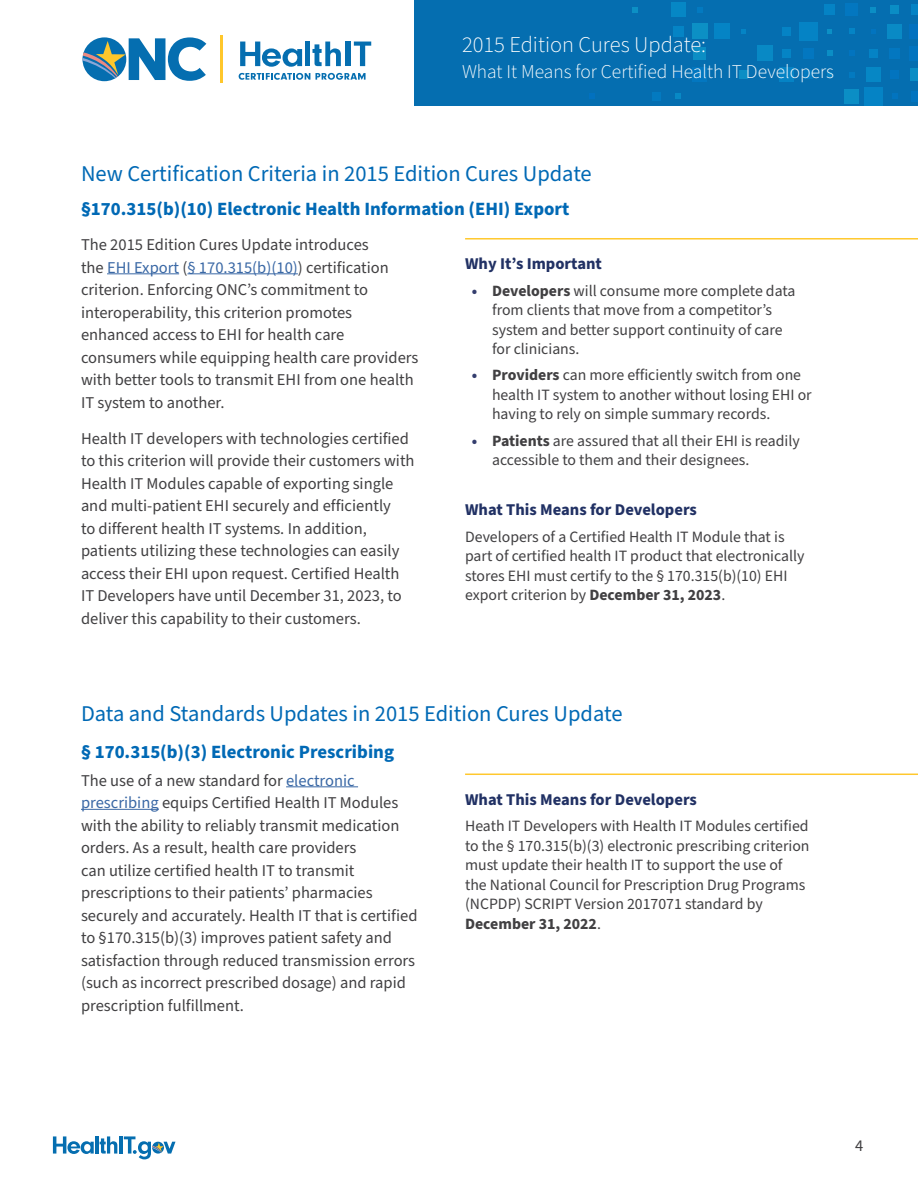
<style>
.page{position:relative;width:918px;height:1188px;background:#fff}
.page>*{position:absolute;margin:0;border:0;box-sizing:border-box;transform-origin:0 0}
.t1{font:22.5px "Source Sans Pro";color:#0069b5}
.t2{font:300 22.5px "Source Sans Pro";color:#fff}
.t3{font:300 19.5px "Source Sans Pro";color:#fff}
.t4{font:700 18.75px "Source Sans Pro";color:#0069b5}
.Body_Text{font:16.5px/22.5px "Source Sans Pro";color:#414042}
.t5{font:700 16.5px "Source Sans Pro";color:#213164}
.Sidebar_-No_Bullet{font:15.75px/19.5px "Source Sans Pro";color:#414042}
.s1{color:#3a68a5}
.s2{font-weight:700;color:#343e6e}
.s3{font-weight:700}
</style>
<div class="page">
<div style="left:414px;top:0;width:504px;height:106px;background:#056eb0"></div>
<div style="left:891px;top:5px;width:8px;height:9px;background:#0a8dc5"></div>
<div style="left:782px;top:27px;width:9px;height:9px;background:#0583c5"></div>
<div style="left:891px;top:70px;width:8px;height:9px;background:#0274bf"></div>
<div style="left:869px;top:49px;width:9px;height:8px;background:#0583c5"></div>
<div style="left:804px;top:70px;width:9px;height:9px;background:#037ac0"></div>
<div style="left:782px;top:49px;width:9px;height:8px;background:#0584c5"></div>
<div style="left:739px;top:70px;width:9px;height:9px;background:#0b8ec5"></div>
<div style="left:652px;top:92px;width:9px;height:9px;background:#037ac0"></div>
<svg style="left:871px;top:29px;width:4px;height:5px"></svg>
<svg style="left:828px;top:29px;width:4px;height:5px"></svg>
<svg style="left:741px;top:29px;width:4px;height:5px"></svg>
<svg style="left:828px;top:73px;width:4px;height:4px"></svg>
<div style="left:799px;top:22px;width:19px;height:19px;background:#0583c5"></div>
<div style="left:864px;top:87px;width:19px;height:19px;background:#0583c5"></div>
<div style="left:909px;top:24px;width:9px;height:15px;background:#0271bf"></div>
<div style="left:888px;top:24px;width:14px;height:15px;background:#098ac5"></div>
<div style="left:909px;top:46px;width:9px;height:14px;background:#0274bf"></div>
<div style="left:866px;top:68px;width:14px;height:14px;background:#0687c5"></div>
<div style="left:844px;top:89px;width:15px;height:15px;background:#0b8ec5"></div>
<div style="left:779px;top:68px;width:15px;height:14px;background:#0583c5"></div>
<div style="left:671px;top:3px;width:15px;height:14px;background:#0687c5"></div>
<div style="left:693px;top:68px;width:14px;height:14px;background:#0377c0"></div>
<div style="left:714px;top:24px;width:16px;height:15px;background:#0584c5"></div>
<div style="left:757px;top:45px;width:16px;height:16px;background:#0889c5"></div>
<div style="left:692px;top:24px;width:16px;height:15px;background:#0c90c5"></div>
<div style="left:912px;top:5px;width:6px;height:10px;background:#0583c5"></div>
<div style="left:825px;top:5px;width:10px;height:10px;background:#0583c5"></div>
<div style="left:912px;top:91px;width:6px;height:10px;background:#0274bf"></div>
<div style="left:890px;top:48px;width:10px;height:10px;background:#0377c0"></div>
<div style="left:803px;top:48px;width:10px;height:10px;background:#0377c0"></div>
<div style="left:673px;top:26px;width:10px;height:11px;background:#0584c5"></div>
<div style="left:845px;top:3px;width:13px;height:13px;background:#0377c0"></div>
<div style="left:910px;top:68px;width:8px;height:13px;background:#0a8dc5"></div>
<div style="left:693px;top:47px;width:13px;height:13px;background:#0b8ec5"></div>
<svg style="left:870px;top:7px;width:6px;height:6px"></svg>
<svg style="left:849px;top:29px;width:5px;height:5px"></svg>
<svg style="left:892px;top:94px;width:6px;height:5px"></svg>
<svg style="left:849px;top:50px;width:5px;height:6px"></svg>
<svg style="left:849px;top:72px;width:5px;height:6px"></svg>
<svg style="left:827px;top:50px;width:6px;height:6px"></svg>
<svg style="left:697px;top:7px;width:6px;height:6px"></svg>
<svg style="left:632px;top:7px;width:6px;height:6px"></svg>
<svg style="left:675px;top:72px;width:6px;height:6px"></svg>
<svg style="left:675px;top:94px;width:6px;height:5px"></svg>
<svg style="left:589px;top:94px;width:6px;height:5px"></svg>
<svg style="left:53px;top:1136px;width:41px;height:18px"></svg>
<hr style="left:95px;top:1136px;width:4px;height:18px;background:#056eb0">
<svg style="left:100px;top:1136px;width:17px;height:18px"></svg>
<hr style="left:119px;top:1136px;width:4px;height:18px;background:#056eb0">
<svg style="left:124px;top:1136px;width:52px;height:23px"></svg>
<svg style="left:240px;top:42px;width:62px;height:25px"></svg>
<hr style="left:305px;top:42px;width:4px;height:24px;background:#056eb0">
<svg style="left:312px;top:42px;width:29px;height:24px"></svg>
<div style="left:346px;top:42px;width:5px;height:24px;background:#056eb0"></div>
<svg style="left:354px;top:42px;width:17px;height:24px"></svg>
<svg style="left:239px;top:73px;width:127px;height:7px"></svg>
<svg style="left:83px;top:37px;width:123px;height:44px"></svg>
<hr style="left:221px;top:35px;width:2px;height:48px;background:#ffc72b">
<hr style="left:107px;top:273px;width:72px;height:1px;background:#3a68a5">
<hr style="left:187px;top:273px;width:111px;height:1px;background:#3a68a5">
<hr style="left:465px;top:238px;width:453px;height:2px;background:#ffc82d">
<hr style="left:286px;top:786px;width:72px;height:1px;background:#3a68a5">
<hr style="left:81px;top:809px;width:78px;height:1px;background:#3a68a5">
<hr style="left:465px;top:774px;width:453px;height:1px;background:#ffc82d">
<h1 class="t2" style="left:462px;top:30px;width:246px">2015 Edition Cures Update:</h1>
<p class="t3" style="left:462px;top:58px;width:374px">What It Means for Certified Health IT Developers</p>
<h2 class="t1" style="left:81px;top:158px;width:512px">New Certification Criteria in 2015 Edition Cures Update</h2>
<h3 class="t4" style="left:81px;top:196px;width:490px">§170.315(b)(10) Electronic Health Information (EHI) Export</h3>
<p class="Body_Text" style="left:81px;top:234px;width:339px">The 2015 Edition Cures Update introduces<br>the <span class="s1">EHI Export</span> (<span class="s1">§ 170.315(b)(10)</span>) certification criterion. Enforcing ONC’s commitment to interoperability, this criterion promotes enhanced access to EHI for health care consumers while equipping health care providers with better tools to transmit EHI from one health IT system to another.</p>
<p class="Body_Text" style="left:81px;top:427px;width:335px">Health IT developers with technologies certified to this criterion will provide their customers with Health IT Modules capable of exporting single and multi-patient EHI securely and efficiently<br>to different health IT systems. In addition, patients utilizing these technologies can easily access their EHI upon request. Certified Health IT Developers have until December 31, 2023, to deliver this capability to their customers.</p>
<h4 class="t5" style="left:465px;top:253px;width:138px">Why It’s Important</h4>
<p class="Sidebar_-No_Bullet" style="left:492px;top:281px;width:305px;text-indent:-20px"><span class="s2">•</span> <span class="s3">Developers</span> will consume more complete data from clients that move from a competitor’s system and better support continuity of care for clinicians.</p>
<p class="Sidebar_-No_Bullet" style="left:492px;top:366px;width:321px;text-indent:-20px"><span class="s2">•</span> <span class="s3">Providers</span> can more efficiently switch from one health IT system to another without losing EHI or having to rely on simple summary records.</p>
<p class="Sidebar_-No_Bullet" style="left:492px;top:431px;width:309px;text-indent:-20px"><span class="s2">•</span> <span class="s3">Patients</span> are assured that all their EHI is readily accessible to them and their designees.</p>
<h4 class="t5" style="left:465px;top:499px;width:233px">What This Means for Developers</h4>
<p class="Sidebar_-No_Bullet" style="left:465px;top:527px;width:341px">Developers of a Certified Health IT Module that is part of certified health IT product that electronically stores EHI must certify to the § 170.315(b)(10) EHI export criterion by <span class="s3">December 31, 2023</span>.</p>
<h2 class="t1" style="left:81px;top:698px;width:543px">Data and Standards Updates in 2015 Edition Cures Update</h2>
<h3 class="t4" style="left:81px;top:739px;width:315px">§ 170.315(b)(3) Electronic Prescribing</h3>
<p class="Body_Text" style="left:81px;top:769px;width:338px">The use of a new standard for <span class="s1">electronic prescribing</span> equips Certified Health IT Modules with the ability to reliably transmit medication orders. As a result, health care providers<br>can utilize certified health IT to transmit prescriptions to their patients’ pharmacies securely and accurately. Health IT that is certified to §170.315(b)(3) improves patient safety and satisfaction through reduced transmission errors (such as incorrect prescribed dosage) and rapid prescription fulfillment.</p>
<h4 class="t5" style="left:465px;top:788px;width:233px">What This Means for Developers</h4>
<p class="Sidebar_-No_Bullet" style="left:465px;top:817px;width:346px">Heath IT Developers with Health IT Modules certified to the § 170.315(b)(3) electronic prescribing criterion must update their health IT to support the use of<br>the National Council for Prescription Drug Programs (NCPDP) SCRIPT Version 2017071 standard by <span class="s3">December 31, 2022</span>.</p>
<p class="Body_Text" style="left:855px;top:1135px;width:10px">4</p>
</div>
